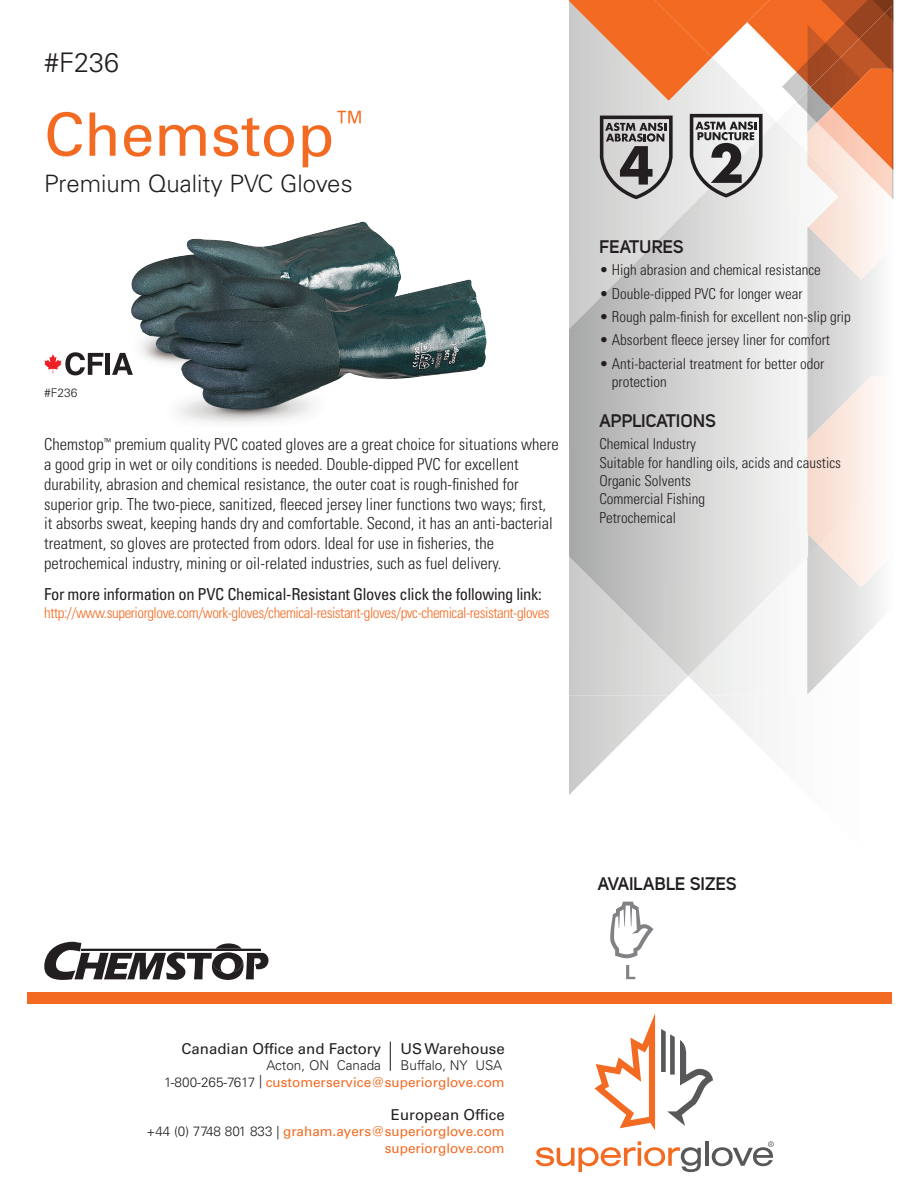
<style>
.page{position:relative;width:918px;height:1188px;background:#fff}
.page>*{position:absolute;margin:0;border:0;box-sizing:border-box;transform-origin:0 0}
.t1{font:60px "Univers LT Std";color:#f36b23}
.t2{font:300 27px "Univers LT Std";color:#231f20}
.t3{font:300 24px "Univers LT Std";color:#231f20}
.t4{font:700 18px "Uni Sans Semi";color:#231f20}
.t5{font:300 condensed 16.5px/19.8px "Univers LT Std";color:#231f20}
.t6{font:condensed 16.5px "Univers LT Std";letter-spacing:-.02em;color:#231f20}
.t7{font:300 condensed 15px/18.5px "Univers LT Std";color:#231f20}
.t8{font:300 condensed 15px "Univers LT Std";letter-spacing:-.03em;color:#f36b23}
.t9{font:15px "Univers LT Std";color:#231f20}
.t10{font:13.5px/16.5px "Univers LT Std";color:#f36b23;text-align:right}
.t11{font:300 13.5px "Univers LT Std";color:#231f20}
.t12{font:300 12px "Univers LT Std";color:#231f20}
.s1{font-weight:300;color:#231f20}
</style>
<div class="page">
<img style="left:769px;top:0;width:124px;height:98px">
<img style="left:892px;top:69px;width:1px;height:168px">
<svg style="left:708px;top:695px;width:57px;height:57px"></svg>
<img style="left:810px;top:6px;width:82px;height:63px">
<img style="left:729px;top:584px;width:153px;height:111px">
<img style="left:793px;top:87px;width:4px;height:16px">
<img style="left:797px;top:69px;width:95px;height:74px">
<img style="left:819px;top:545px;width:63px;height:42px">
<svg style="left:569px;top:695px;width:100px;height:100px"></svg>
<img style="left:569px;top:63px;width:207px;height:97px">
<svg style="left:569px;top:0;width:200px;height:101px"></svg>
<img style="left:707px;top:122px;width:90px;height:92px">
<img style="left:596px;top:584px;width:185px;height:46px">
<img style="left:642px;top:630px;width:92px;height:46px">
<img style="left:684px;top:191px;width:23px;height:23px">
<img style="left:569px;top:284px;width:45px;height:161px">
<img style="left:761px;top:143px;width:131px;height:136px">
<img style="left:761px;top:377px;width:121px;height:168px">
<div style="left:27px;top:993px;width:865px;height:11px;background:#f36b23"></div>
<svg style="left:536px;top:1141px;width:165px;height:31px"></svg>
<hr style="left:705px;top:1141px;width:4px;height:25px;background:#57585a">
<svg style="left:594px;top:1013px;width:61px;height:117px"></svg>
<svg style="left:661px;top:1029px;width:52px;height:97px"></svg>
<svg style="left:712px;top:1141px;width:62px;height:25px"></svg>
<svg style="left:390px;top:1042px;width:1px;height:29px"></svg>
<img style="left:131px;top:222px;width:356px;height:201px">
<svg style="left:44px;top:942px;width:225px;height:38px"></svg>
<hr style="left:82px;top:949px;width:179px;height:1px;background:#231f20">
<svg style="left:610px;top:902px;width:44px;height:56px"></svg>
<svg style="left:626px;top:965px;width:9px;height:14px"></svg>
<hr style="left:106px;top:353px;width:4px;height:22px;background:#231f20">
<svg style="left:112px;top:353px;width:21px;height:22px"></svg>
<svg style="left:44px;top:352px;width:59px;height:23px"></svg>
<svg style="left:600px;top:116px;width:73px;height:83px"></svg>
<svg style="left:690px;top:114px;width:73px;height:83px"></svg>
<h2 class="t2" style="left:44px;top:46px;width:77px">#F236</h2>
<h1 class="t1" style="left:44px;top:99px;width:326px">Chemstop<sup>™</sup></h1>
<h3 class="t3" style="left:44px;top:169px;width:310px">Premium Quality PVC Gloves</h3>
<p class="t12" style="left:44px;top:386px;width:35px">#F236</p>
<p class="t5" style="left:44px;top:435px;width:516px">Chemstop<sup>™</sup> premium quality PVC coated gloves are a great choice for situations where a good grip in wet or oily conditions is needed. Double-dipped PVC for excellent durability, abrasion and chemical resistance, the outer coat is rough-finished for superior grip. The two-piece, sanitized, fleeced jersey liner functions two ways; first,<br>it absorbs sweat, keeping hands dry and comfortable. Second, it has an anti-bacterial treatment, so gloves are protected from odors. Ideal for use in fisheries, the petrochemical industry, mining or oil-related industries, such as fuel delivery.</p>
<p class="t6" style="left:44px;top:583px;width:499px">For more information on PVC Chemical-Resistant Gloves click the following link:</p>
<p class="t8" style="left:44px;top:603px;width:507px">http://www.superiorglove.com/work-gloves/chemical-resistant-gloves/pvc-chemical-resistant-gloves</p>
<p class="t4" style="left:599px;top:236px;width:86px">FEATURES</p>
<p class="t7" style="left:599px;top:261px;width:223px">• High abrasion and chemical resistance</p>
<p class="t7" style="left:599px;top:284px;width:205px">• Double-dipped PVC for longer wear</p>
<p class="t7" style="left:599px;top:308px;width:253px">• Rough palm-finish for excellent non-slip grip</p>
<p class="t7" style="left:599px;top:331px;width:232px">• Absorbent fleece jersey liner for comfort</p>
<p class="t7" style="left:612px;top:354px;width:214px;line-height:18px;text-indent:-12px">• Anti-bacterial treatment for better odor protection</p>
<p class="t4" style="left:599px;top:410px;width:118px">APPLICATIONS</p>
<p class="t7" style="left:599px;top:435px;width:243px">Chemical Industry<br>Suitable for handling oils, acids and caustics<br>Organic Solvents<br>Commercial Fishing<br>Petrochemical</p>
<p class="t9" style="left:182px;top:1039px;width:201px">Canadian Office and Factory</p>
<p class="t9" style="left:401px;top:1039px;width:106px">US Warehouse</p>
<p class="t11" style="left:267px;top:1057px;width:116px">Acton, ON Canada</p>
<p class="t10" style="left:164px;top:1057px;width:342px"><span class="s1">Buffalo, NY USA<br>1-800-265-7617 |</span> customerservice@superiorglove.com</p>
<p class="t9" style="left:391px;top:1105px;width:115px">European Office</p>
<p class="t10" style="left:146px;top:1123px;width:360px"><span class="s1">+44 (0) 7748 801 833 |</span> graham.ayers@superiorglove.com superiorglove.com</p>
<p class="t4" style="left:598px;top:872px;width:140px">AVAILABLE SIZES</p>
</div>
